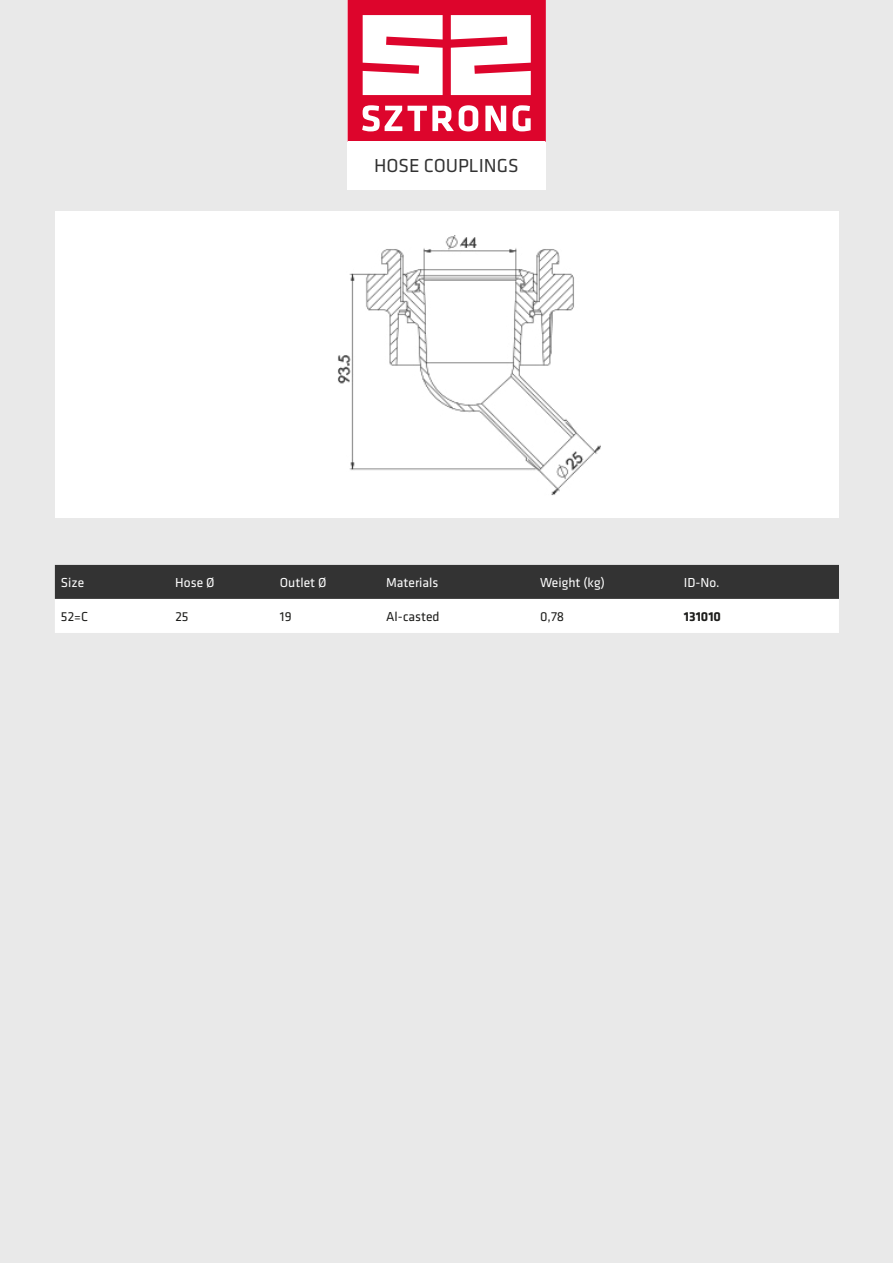
<style>
.page{position:relative;width:893px;height:1263px;background:#e9e9e9}
.page>*{position:absolute;margin:0;border:0;box-sizing:border-box;transform-origin:0 0}
.t1{font:19.5px "Klavika";color:#333}
.t2{font:13.5px "Klavika";color:#fff}
.t3{font:13.5px "Klavika";color:#1d1d1b}
.t4{font:700 13.5px "Klavika";color:#1d1d1b}
</style>
<div class="page">
<svg style="left:348px;top:0;width:198px;height:142px;background:#ed7a8f"></svg>
<div style="left:55px;top:212px;width:784px;height:306px;background:#fff"></div>
<div style="left:348px;top:142px;width:197px;height:46px;background:#fff"></div>
<svg style="left:55px;top:565px;width:784px;height:68px;background:#999"></svg>
<img style="left:337px;top:235px;width:264px;height:261px">
<h1 class="t1" style="left:374px;top:155px;width:24px">Hose</h1>
<h1 class="t1" style="left:424px;top:155px;width:94px">couplings</h1>
<p class="t2" style="left:61px;top:575px;width:25px">Size</p>
<p class="t2" style="left:175px;top:575px;width:41px">Hose Ø</p>
<p class="t2" style="left:280px;top:575px;width:48px">Outlet Ø</p>
<p class="t2" style="left:386px;top:575px;width:54px">Materials</p>
<p class="t2" style="left:540px;top:575px;width:66px">Weight (kg)</p>
<p class="t2" style="left:684px;top:575px;width:37px">ID-No.</p>
<p class="t3" style="left:61px;top:609px;width:29px">52=C</p>
<p class="t3" style="left:175px;top:609px;width:15px">25</p>
<p class="t3" style="left:280px;top:609px;width:13px">19</p>
<p class="t3" style="left:386px;top:609px;width:55px">Al-casted</p>
<p class="t3" style="left:540px;top:609px;width:25px">0,78</p>
<p class="t4" style="left:684px;top:609px;width:39px">131010</p>
</div>
